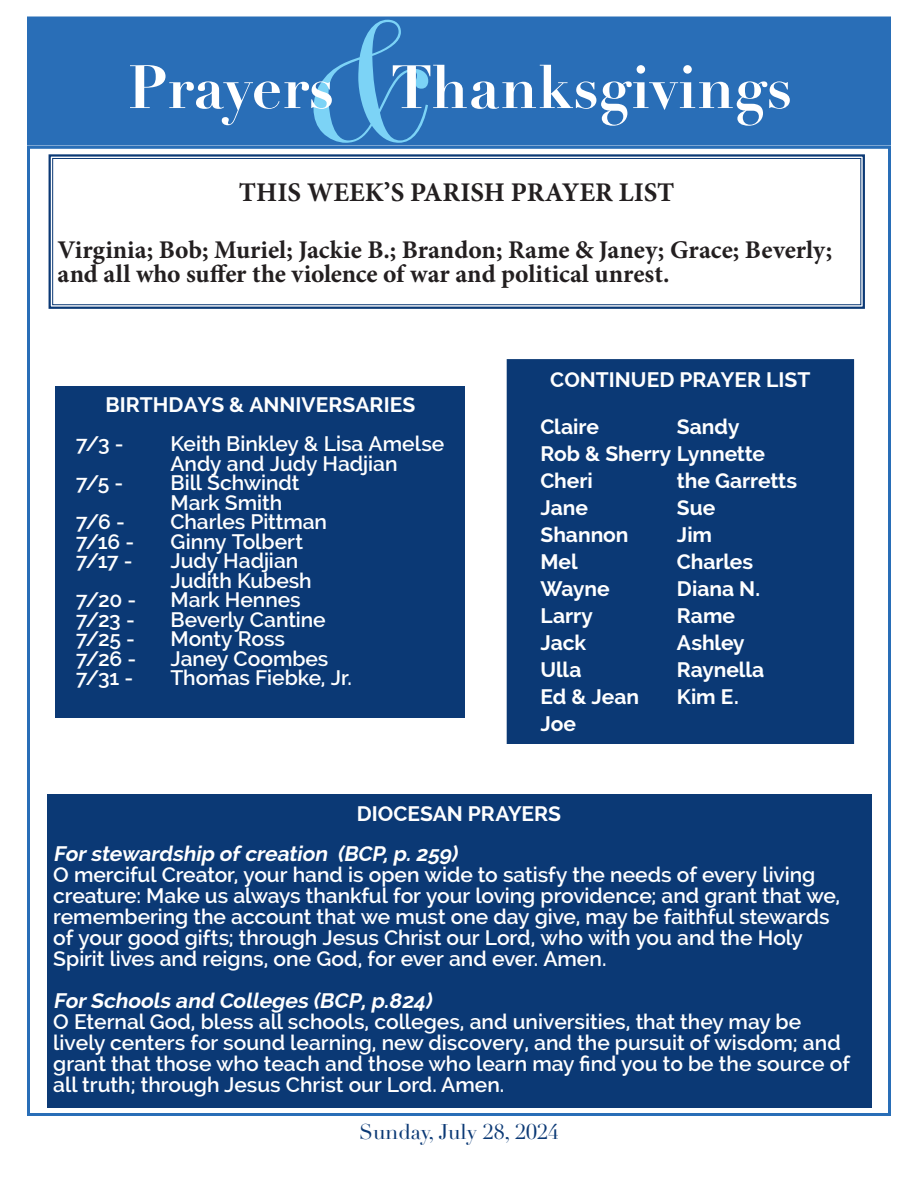
<style>
.page{position:relative;width:918px;height:1188px;background:#fff}
.page>*{position:absolute;margin:0;border:0;box-sizing:border-box;transform-origin:0 0}
.t1{font:italic 166.5px "Didot LT Pro";color:#7cd3f6}
.t2{font:700 60px "Didot LT Pro";color:#fff}
.t3{font:700 27px "Minion Pro";color:#231f20}
.People{font:700 25.5px/24px "Minion Pro";letter-spacing:-.005em;color:#231f20}
.t4{font:600 21px/21px "Raleway";color:#fff}
.t5{font:700 21px "Raleway";color:#fff}
.t6{font:italic 700 21px "Raleway";color:#fff}
.t7{font:21px "Didot LT Pro";color:#0b3975}
</style>
<div class="page">
<div style="left:27px;top:16px;width:864px;height:130px;background:#296eb7;border:3px solid #296eb7"></div>
<svg style="left:48px;top:154px;width:817px;height:155px"></svg>
<div style="left:52px;top:158px;width:809px;height:147px;border:1px solid #0b3975"></div>
<div style="left:47px;top:794px;width:825px;height:313px;background:#0b3975"></div>
<div style="left:507px;top:360px;width:346px;height:383px;background:#0b3975"></div>
<div style="left:507px;top:359px;width:347px;height:385px;border:2px solid #0b3975"></div>
<div style="left:56px;top:386px;width:409px;height:331px;background:#0b3975"></div>
<p class="t1" style="left:304px;top:-22px;width:143px">&amp;</p>
<p class="t2" style="left:390px;top:50px;width:403px">Thanksgivings</p>
<p class="t2" style="left:128px;top:50px;width:208px">Prayers</p>
<p class="t3" style="left:239px;top:173px;width:437px">THIS WEEK’S PARISH PRAYER LIST</p>
<p class="People" style="left:58px;top:238px;width:776px">Virginia; Bob; Muriel; Jackie B.; Brandon; Rame &amp; Janey; Grace; Beverly; and all who suffer the violence of war and political unrest.</p>
<p class="t5" style="left:105px;top:393px;width:311px">BIRTHDAYS &amp; ANNIVERSARIES</p>
<p class="t4" style="left:76px;top:433px;width:49px">7/3 -</p>
<p class="t4" style="left:170px;top:433px;width:275px">Keith Binkley &amp; Lisa Amelse</p>
<p class="t4" style="left:170px;top:453px;width:229px">Andy and Judy Hadjian</p>
<p class="t4" style="left:76px;top:472px;width:49px">7/5 -</p>
<p class="t4" style="left:170px;top:472px;width:130px">Bill Schwindt</p>
<p class="t4" style="left:170px;top:492px;width:113px">Mark Smith</p>
<p class="t4" style="left:76px;top:511px;width:50px">7/6 -</p>
<p class="t4" style="left:170px;top:511px;width:158px">Charles Pittman</p>
<p class="t4" style="left:76px;top:531px;width:60px">7/16 -</p>
<p class="t4" style="left:170px;top:531px;width:134px">Ginny Tolbert</p>
<p class="t4" style="left:76px;top:550px;width:58px">7/17 -</p>
<p class="t4" style="left:170px;top:550px;width:129px">Judy Hadjian</p>
<p class="t4" style="left:170px;top:570px;width:143px">Judith Kubesh</p>
<p class="t4" style="left:76px;top:589px;width:62px">7/20 -</p>
<p class="t4" style="left:170px;top:589px;width:132px">Mark Hennes</p>
<p class="t4" style="left:76px;top:609px;width:60px">7/23 -</p>
<p class="t4" style="left:170px;top:609px;width:157px">Beverly Cantine</p>
<p class="t4" style="left:76px;top:628px;width:61px">7/25 -</p>
<p class="t4" style="left:170px;top:628px;width:116px">Monty Ross</p>
<p class="t4" style="left:76px;top:648px;width:62px">7/26 -</p>
<p class="t4" style="left:170px;top:648px;width:160px">Janey Coombes</p>
<p class="t4" style="left:76px;top:667px;width:59px">7/31 -</p>
<p class="t4" style="left:170px;top:667px;width:183px">Thomas Fiebke, Jr.</p>
<p class="t5" style="left:550px;top:368px;width:262px">CONTINUED PRAYER LIST</p>
<p class="t5" style="left:540px;top:415px;width:60px">Claire</p>
<p class="t5" style="left:677px;top:415px;width:64px">Sandy</p>
<p class="t5" style="left:540px;top:442px;width:226px">Rob &amp; Sherry Lynnette</p>
<p class="t5" style="left:540px;top:469px;width:54px">Cheri</p>
<p class="t5" style="left:677px;top:469px;width:122px">the Garretts</p>
<p class="t5" style="left:540px;top:496px;width:49px">Jane</p>
<p class="t5" style="left:677px;top:496px;width:40px">Sue</p>
<p class="t5" style="left:540px;top:523px;width:90px">Shannon</p>
<p class="t5" style="left:677px;top:523px;width:37px">Jim</p>
<p class="t5" style="left:540px;top:550px;width:39px">Mel</p>
<p class="t5" style="left:677px;top:550px;width:78px">Charles</p>
<p class="t5" style="left:540px;top:577px;width:71px">Wayne</p>
<p class="t5" style="left:677px;top:577px;width:85px">Diana N.</p>
<p class="t5" style="left:540px;top:604px;width:54px">Larry</p>
<p class="t5" style="left:677px;top:604px;width:60px">Rame</p>
<p class="t5" style="left:540px;top:631px;width:47px">Jack</p>
<p class="t5" style="left:677px;top:631px;width:69px">Ashley</p>
<p class="t5" style="left:540px;top:658px;width:43px">Ulla</p>
<p class="t5" style="left:677px;top:658px;width:89px">Raynella</p>
<p class="t5" style="left:540px;top:685px;width:100px">Ed &amp; Jean</p>
<p class="t5" style="left:677px;top:685px;width:63px">Kim E.</p>
<p class="t5" style="left:540px;top:712px;width:37px">Joe</p>
<p class="t5" style="left:357px;top:801px;width:206px">DIOCESAN PRAYERS</p>
<p class="t6" style="left:53px;top:842px;width:410px">For stewardship of creation (BCP,p.259)</p>
<p class="t4" style="left:53px;top:864px;width:789px">O merciful Creator, your hand is open wide to satisfy the needs of every living creature: Make us always thankful for your loving providence; and grant that we, remembering the account that we must one day give, may be faithful stewards of your good gifts; through Jesus Christ our Lord, who with you and the Holy Spirit lives and reigns, one God, for ever and ever. Amen.</p>
<p class="t6" style="left:53px;top:989px;width:384px">ForSchools and Colleges (BCP,p.824)</p>
<p class="t4" style="left:53px;top:1011px;width:798px">O Eternal God, bless all schools, colleges, and universities, that they may be lively centers for sound learning, new discovery, and the pursuit of wisdom; and grant that those who teach and those who learn may find you to be the source of all truth; through Jesus Christ our Lord. Amen.</p>
<p class="t7" style="left:359px;top:1119px;width:201px">Sunday, July 28, 2024</p>
</div>
